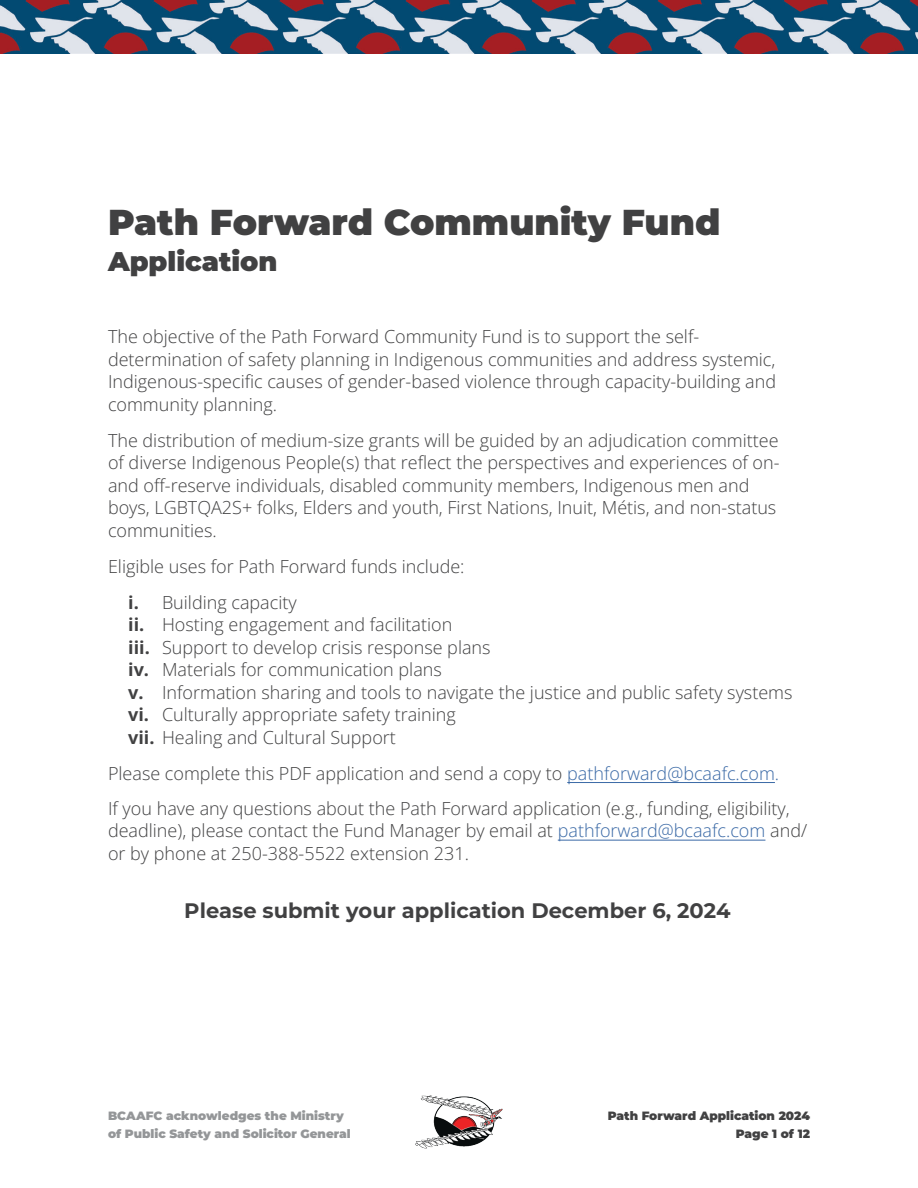
<style>
.page{position:relative;width:918px;height:1188px;background:#fff}
.page>*{position:absolute;margin:0;border:0;box-sizing:border-box;transform-origin:0 0}
.t1{font:900 36px "Montserrat";color:#414142}
.t2{font:900 27px "Montserrat";color:#414142}
.t3{font:700 21px "Montserrat";color:#414142}
.t4{font:18px/22.5px "Open Sans";color:#414142}
.t5{font:900 12px/18px "Montserrat";color:#949698}
.t6{font:900 12px/18px "Montserrat";color:#414142;text-align:right}
.s1{font-weight:700}
.s2{color:#3a69a6}
</style>
<div class="page">
<img style="left:0;top:0;width:918px;height:54px">
<img style="left:415px;top:1095px;width:88px;height:54px">
<hr style="left:567px;top:782px;width:208px;height:1px;background:#3a69a6">
<hr style="left:558px;top:840px;width:207px;height:1px;background:#3a69a6">
<h1 class="t1" style="left:108px;top:200px;width:614px">Path Forward Community Fund</h1>
<h2 class="t2" style="left:108px;top:245px;width:171px">Application</h2>
<p class="t4" style="left:108px;top:325px;width:670px">The objective of the Path Forward Community Fund is to support the self&shy;determination of safety planning in Indigenous communities and address systemic, Indigenous-specific causes of gender-based violence through capacity-building and community planning.</p>
<p class="t4" style="left:108px;top:429px;width:673px">The distribution of medium-size grants will be guided by an adjudication committee of diverse Indigenous People(s) that reflect the perspectives and experiences of on&shy;and off-reserve individuals, disabled community members, Indigenous men and boys, LGBTQA2S+ folks, Elders and youth, First Nations, Inuit, Métis, and non-status communities.</p>
<p class="t4" style="left:128px;top:548px;width:338px;line-height:36px;text-indent:-20px">Eligible uses for Path Forward funds include: <span class="s1">i.</span> Building capacity</p>
<p class="t4" style="left:128px;top:613px;width:666px"><span class="s1">ii.</span> Hosting engagement and facilitation<br><span class="s1">iii.</span> Support to develop crisis response plans<br><span class="s1">iv.</span> Materials for communication plans<br><span class="s1">v.</span> Information sharing and tools to navigate the justice and public safety systems <span class="s1">vi.</span> Culturally appropriate safety training<br><span class="s1">vii.</span> Healing and Cultural Support</p>
<p class="t4" style="left:108px;top:755px;width:683px;line-height:35.1px">Please complete this PDF application and send a copy to <span class="s2">pathforward@bcaafc.com.<br></span>If you have any questions about the Path Forward application (e.g., funding, eligibility,</p>
<p class="t4" style="left:108px;top:819px;width:701px">deadline), please contact the Fund Manager by email at <span class="s2">pathforward@bcaafc.com</span> and/ or by phone at 250-388-5522 extension 231.</p>
<p class="t3" style="left:184px;top:898px;width:548px">Please submit your application December 6, 2024</p>
<p class="t5" style="left:108px;top:1107px;width:244px">BCAAFC acknowledges the Ministry of Public Safety and Solicitor General</p>
<p class="t6" style="left:608px;top:1107px;width:204px">Path Forward Application 2024<br>Page 1 of 12</p>
</div>
